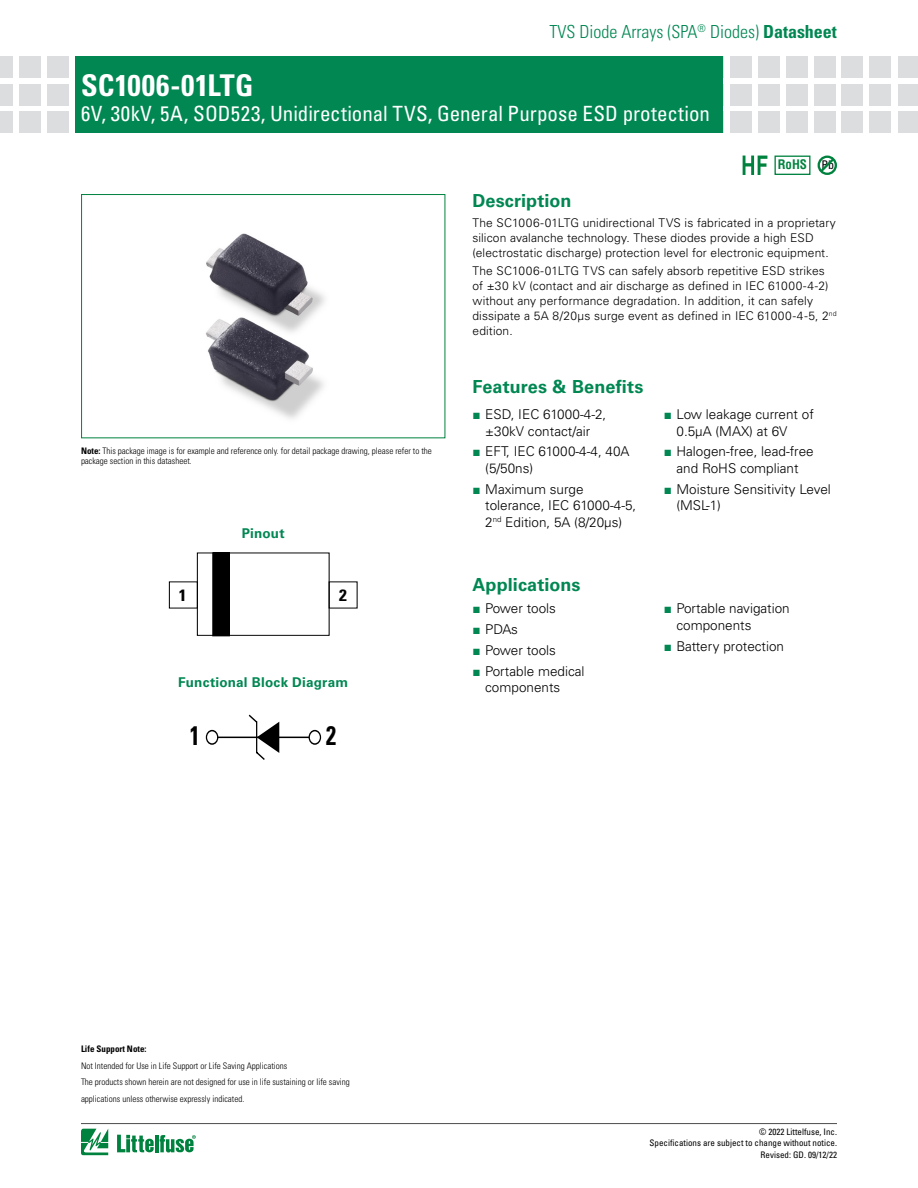
<style>
.page{position:relative;width:918px;height:1188px;background:#fff}
.page>*{position:absolute;margin:0;border:0;box-sizing:border-box;transform-origin:0 0}
.t1{font:700 condensed 30px "Univers LT Std";letter-spacing:.01em;color:#fff}
.t2{font:700 condensed 26.85px "Univers LT Std";color:#000;scale:.84 1}
.t3{font:condensed 21px "Univers LT Std";letter-spacing:.005em;color:#fff}
.t4{font:700 18px "Univers LT Std";letter-spacing:.005em;color:#008752}
.t5{font:300 condensed 18px "Univers LT Std";color:#008752}
.t6{font:700 condensed 16.35px "Univers LT Std";color:#000;scale:1.07 1}
.t7{font:300 13.5px/16.5px "Univers LT Std";color:#000}
.t8{font:700 13.5px "Univers LT Std";letter-spacing:.015em;color:#008752}
.t9{font:700 condensed 12.9px "Helvetica LT Std";color:#00823f}
.t10{font:300 12px/15px "Univers LT Std";letter-spacing:.01em;color:#000}
.t11{font:condensed 12px "Univers LT Std";color:#000}
.t12{font:300 condensed 9px/16.5px "Univers LT Std";color:#000}
.t13{font:condensed 9px/10.8px "Univers LT Std";color:#000;text-align:right}
.t14{font:700 condensed 9px "Univers LT Std";color:#000}
.s1{font-weight:700}
.s2{font-family:"Arial";font-weight:400;color:#008752}
</style>
<div class="page">
<div style="left:870px;top:56px;width:21px;height:21px;background:#dcddde"></div>
<div style="left:870px;top:84px;width:21px;height:21px;background:#dcddde"></div>
<div style="left:870px;top:112px;width:21px;height:21px;background:#dcddde"></div>
<div style="left:703px;top:56px;width:21px;height:21px;background:#dcddde"></div>
<div style="left:703px;top:84px;width:21px;height:21px;background:#dcddde"></div>
<div style="left:703px;top:112px;width:21px;height:21px;background:#dcddde"></div>
<div style="left:730px;top:56px;width:22px;height:21px;background:#dcddde"></div>
<div style="left:730px;top:84px;width:22px;height:21px;background:#dcddde"></div>
<div style="left:730px;top:112px;width:22px;height:21px;background:#dcddde"></div>
<div style="left:786px;top:56px;width:21px;height:21px;background:#dcddde"></div>
<div style="left:786px;top:84px;width:21px;height:21px;background:#dcddde"></div>
<div style="left:786px;top:112px;width:21px;height:21px;background:#dcddde"></div>
<div style="left:758px;top:56px;width:22px;height:21px;background:#dcddde"></div>
<div style="left:758px;top:84px;width:22px;height:21px;background:#dcddde"></div>
<div style="left:758px;top:112px;width:22px;height:21px;background:#dcddde"></div>
<div style="left:814px;top:56px;width:21px;height:21px;background:#dcddde"></div>
<div style="left:814px;top:84px;width:21px;height:21px;background:#dcddde"></div>
<div style="left:814px;top:112px;width:21px;height:21px;background:#dcddde"></div>
<div style="left:842px;top:56px;width:21px;height:21px;background:#dcddde"></div>
<div style="left:842px;top:84px;width:21px;height:21px;background:#dcddde"></div>
<div style="left:842px;top:112px;width:21px;height:21px;background:#dcddde"></div>
<div style="left:898px;top:56px;width:20px;height:21px;background:#dcddde"></div>
<div style="left:898px;top:84px;width:20px;height:21px;background:#dcddde"></div>
<div style="left:898px;top:112px;width:20px;height:21px;background:#dcddde"></div>
<div style="left:75px;top:56px;width:648px;height:77px;background:#008752"></div>
<div style="left:47px;top:56px;width:21px;height:21px;background:#dcddde"></div>
<div style="left:47px;top:84px;width:21px;height:21px;background:#dcddde"></div>
<div style="left:47px;top:112px;width:21px;height:21px;background:#dcddde"></div>
<div style="left:19px;top:56px;width:21px;height:21px;background:#dcddde"></div>
<div style="left:19px;top:84px;width:21px;height:21px;background:#dcddde"></div>
<div style="left:19px;top:112px;width:21px;height:21px;background:#dcddde"></div>
<div style="left:0;top:56px;width:13px;height:21px;background:#dcddde"></div>
<div style="left:0;top:84px;width:13px;height:21px;background:#dcddde"></div>
<div style="left:0;top:112px;width:13px;height:21px;background:#dcddde"></div>
<hr style="left:81px;top:1123px;width:756px;height:1px;background:#4d4d4f">
<svg style="left:81px;top:1129px;width:27px;height:26px"></svg>
<hr style="left:155px;top:1135px;width:3px;height:17px;background:#00823f">
<svg style="left:160px;top:1135px;width:36px;height:18px"></svg>
<svg style="left:117px;top:1135px;width:37px;height:17px"></svg>
<div style="left:775px;top:156px;width:36px;height:19px;border:1px solid #00823f"></div>
<svg style="left:818px;top:156px;width:19px;height:19px"></svg>
<img style="left:206px;top:233px;width:119px;height:186px">
<div style="left:81px;top:194px;width:364px;height:244px;border:1px solid #00823f"></div>
<svg style="left:743px;top:156px;width:24px;height:19px"></svg>
<svg style="left:205px;top:714px;width:117px;height:46px"></svg>
<div style="left:197px;top:553px;width:132px;height:83px;border:1px solid #000"></div>
<svg style="left:169px;top:581px;width:189px;height:28px"></svg>
<div style="left:213px;top:553px;width:16px;height:83px;background:#000"></div>
<div style="left:212px;top:553px;width:18px;height:83px;border:1px solid #000"></div>
<h3 class="t5" style="left:549px;top:21px;width:289px">TVS Diode Arrays (SPA<sup>®</sup> Diodes) <span class="s1">Datasheet</span></h3>
<h1 class="t1" style="left:81px;top:67px;width:174px">SC1006-01LTG</h1>
<h3 class="t3" style="left:81px;top:100px;width:631px">6V, 30kV, 5A, SOD523, Unidirectional TVS, General Purpose ESD protection</h3>
<h3 class="t4" style="left:472px;top:191px;width:101px">Description</h3>
<p class="t9" style="left:778px;top:157px;width:31px">RoHS</p>
<p class="t11" style="left:822px;top:157px;width:14px">Pb</p>
<p class="t10" style="left:472px;top:215px;width:365px">The SC1006-01LTG unidirectional TVS is fabricated in a proprietary silicon avalanche technology. These diodes provide a high ESD (electrostatic discharge) protection level for electronic equipment.</p>
<p class="t10" style="left:472px;top:263px;width:366px">The SC1006-01LTG TVS can safely absorb repetitive ESD strikes of ±30 kV (contact and air discharge as defined in IEC 61000-4-2) without any performance degradation. In addition, it can safely dissipate a 5A 8/20μs surge event as defined in IEC 61000-4-5, 2<sup>nd </sup>edition.</p>
<p class="t12" style="left:81px;top:445px;width:352px;line-height:10.8px"><span class="s1">Note:</span> This package image is for example and reference only. for detail package drawing, please refer to the package section in this datasheet.</p>
<p class="t8" style="left:242px;top:525px;width:44px">Pinout</p>
<h3 class="t6" style="left:179px;top:585px;width:9px">1</h3>
<h3 class="t6" style="left:339px;top:585px;width:9px">2</h3>
<p class="t8" style="left:178px;top:674px;width:171px">Functional Block Diagram</p>
<h2 class="t2" style="left:190px;top:719px;width:13px">1</h2>
<h2 class="t2" style="left:326px;top:719px;width:13px">2</h2>
<h3 class="t4" style="left:472px;top:376px;width:172px">Features &amp; Benefits</h3>
<p class="t7" style="left:472px;top:406px;width:135px;text-align:center"><span class="s2">■</span> ESD, IEC 61000-4-2, ±30kV contact/air</p>
<p class="t7" style="left:485px;top:443px;width:146px;text-indent:-13px"><span class="s2">■</span> EFT, IEC 61000-4-4, 40A (5/50ns)</p>
<p class="t7" style="left:485px;top:481px;width:153px;text-indent:-13px"><span class="s2">■</span> Maximum surge tolerance, IEC 61000-4-5,<br>2<sup>nd</sup> Edition, 5A (8/20μs)</p>
<h3 class="t4" style="left:472px;top:574px;width:110px">Applications</h3>
<p class="t7" style="left:472px;top:600px;width:85px"><span class="s2">■</span> Power tools</p>
<p class="t7" style="left:472px;top:621px;width:47px"><span class="s2">■</span> PDAs</p>
<p class="t7" style="left:472px;top:642px;width:85px"><span class="s2">■</span> Power tools</p>
<p class="t7" style="left:485px;top:663px;width:101px;text-indent:-13px"><span class="s2">■</span> Portable medical components</p>
<p class="t7" style="left:677px;top:406px;width:139px;text-indent:-13px"><span class="s2">■</span> Low leakage current of<br>0.5μA (MAX) at 6V</p>
<p class="t7" style="left:664px;top:443px;width:152px;text-align:center"><span class="s2">■</span> Halogen-free, lead-free and RoHS compliant</p>
<p class="t7" style="left:677px;top:481px;width:156px;text-indent:-13px"><span class="s2">■</span> Moisture Sensitivity Level (MSL-1)</p>
<p class="t7" style="left:677px;top:600px;width:115px;text-indent:-13px"><span class="s2">■</span> Portable navigation components</p>
<p class="t7" style="left:664px;top:638px;width:122px"><span class="s2">■</span> Battery protection</p>
<p class="t14" style="left:81px;top:1043px;width:67px">Life Support Note:</p>
<p class="t12" style="left:81px;top:1057px;width:270px">Not Intended for Use in Life Support or Life Saving Applications<br>The products shown herein are not designed for use in life sustaining or life saving applications unless otherwise expressly indicated.</p>
<p class="t13" style="left:650px;top:1126px;width:189px">© 2022 Littelfuse, Inc.<br>Specifications are subject to change without notice.</p>
<p class="t13" style="left:761px;top:1149px;width:78px">Revised: GD. 09/12/22</p>
</div>
